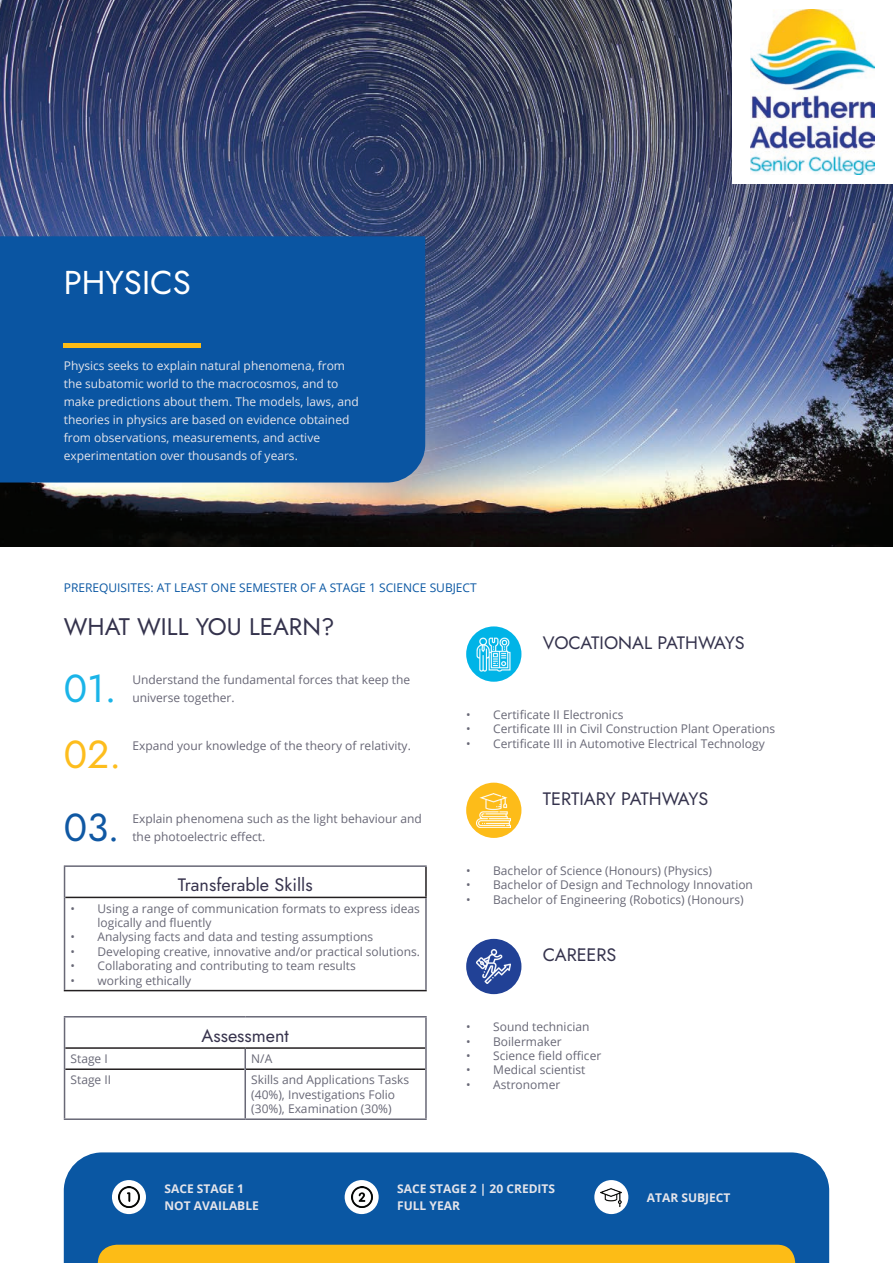
<style>
.page{position:relative;width:893px;height:1263px;background:#fff}
.page>*{position:absolute;margin:0;border:0;box-sizing:border-box;transform-origin:0 0}
.t1{font:39px "Jost";color:#1058a3}
.t2{font:39px "Jost";color:#fdbd1d}
.t3{font:39px "Jost";color:#1ab4e8}
.t4{font:33px "Jost";color:#fff}
.t5{font:24px "Jost";color:#35334d}
.t6{font:18px "Jost";color:#35334d}
.t7{font:18px "Jost";color:#37334d}
.t8{font:12px/14.4px "Open Sans";color:#686876}
.t9{font:12px/18px "Open Sans";color:#e4e4ea}
.t10{font:12px "Open Sans";color:#686776}
.t11{font:700 12px/16.5px "Open Sans";color:#e4e4ea}
.t12{font:12px "Open Sans";color:#0a57a3}
</style>
<div class="page">
<img style="left:0;top:0;width:893px;height:546px">
<div style="left:64px;top:1152px;width:765px;height:111px;background:#0a57a3"></div>
<div style="left:98px;top:1245px;width:697px;height:18px;background:#fdbc16"></div>
<div style="left:0;top:236px;width:425px;height:246px;background:#0a55a2"></div>
<div style="left:64px;top:343px;width:137px;height:5px;background:#fdbc16"></div>
<div style="left:112px;top:1180px;width:34px;height:34px;background:#fff;border-radius:50%"></div>
<img style="left:118px;top:1186px;width:22px;height:22px">
<div style="left:345px;top:1180px;width:34px;height:34px;background:#fff;border-radius:50%"></div>
<img style="left:351px;top:1186px;width:21px;height:22px">
<div style="left:594px;top:1180px;width:34px;height:34px;background:#fff;border-radius:50%"></div>
<img style="left:601px;top:1188px;width:21px;height:19px">
<div style="left:733px;top:0;width:160px;height:184px;background:#fff"></div>
<img style="left:751px;top:9px;width:124px;height:165px">
<hr style="left:65px;top:1047px;width:180px;height:2px;background:#231f20">
<hr style="left:245px;top:1047px;width:180px;height:2px;background:#231f20">
<hr style="left:65px;top:1068px;width:179px;height:2px;background:#231f20">
<hr style="left:246px;top:1068px;width:179px;height:2px;background:#231f20">
<hr style="left:244px;top:1049px;width:2px;height:20px;background:#686876">
<hr style="left:244px;top:1069px;width:2px;height:49px;background:#686876">
<hr style="left:64px;top:1016px;width:181px;height:1px;background:#686876">
<hr style="left:64px;top:1017px;width:1px;height:31px;background:#686876">
<hr style="left:245px;top:1016px;width:182px;height:1px;background:#686876">
<hr style="left:425px;top:1017px;width:2px;height:31px;background:#686876">
<svg style="left:64px;top:1048px;width:1px;height:21px"></svg>
<hr style="left:425px;top:1048px;width:2px;height:21px;background:#686876">
<hr style="left:64px;top:1069px;width:1px;height:49px;background:#686876">
<hr style="left:425px;top:1069px;width:2px;height:49px;background:#686876">
<hr style="left:64px;top:1118px;width:181px;height:2px;background:#686876">
<hr style="left:245px;top:1118px;width:182px;height:2px;background:#686876">
<hr style="left:425px;top:867px;width:2px;height:30px;background:#231f20">
<hr style="left:65px;top:897px;width:362px;height:1px;background:#231f20">
<hr style="left:64px;top:990px;width:363px;height:1px;background:#231f20">
<hr style="left:425px;top:898px;width:2px;height:92px;background:#686876">
<hr style="left:64px;top:865px;width:363px;height:2px;background:#686876">
<hr style="left:64px;top:867px;width:1px;height:30px;background:#686876">
<hr style="left:64px;top:897px;width:1px;height:93px;background:#686876">
<div style="left:466px;top:783px;width:55px;height:55px;background:#fdbc19;border-radius:50%"></div>
<img style="left:477px;top:793px;width:34px;height:34px">
<div style="left:466px;top:626px;width:55px;height:56px;background:#00b4e7;border-radius:50%"></div>
<img style="left:477px;top:637px;width:34px;height:34px">
<div style="left:466px;top:939px;width:55px;height:55px;background:#214196;border-radius:50%"></div>
<img style="left:477px;top:949px;width:34px;height:34px">
<h2 class="t4" style="left:64px;top:260px;width:129px">PHYSICS</h2>
<p class="t9" style="left:64px;top:357px;width:297px">Physics seeks to explain natural phenomena, from the subatomic world to the macrocosmos, and to make predictions about them. The models, laws, and theories in physics are based on evidence obtained from observations, measurements, and active experimentation over thousands of years.</p>
<p class="t12" style="left:64px;top:579px;width:415px">PREREQUISITES: AT LEAST ONE SEMESTER OF A STAGE 1 SCIENCE SUBJECT</p>
<h3 class="t5" style="left:64px;top:611px;width:272px">WHAT WILL YOU LEARN?</h3>
<h1 class="t3" style="left:64px;top:662px;width:54px">01.</h1>
<p class="t10" style="left:132px;top:671px;width:279px">Understand the fundamental forces that keep the</p>
<p class="t10" style="left:132px;top:689px;width:104px">universe together.</p>
<h3 class="t6" style="left:543px;top:630px;width:203px">VOCATIONAL PATHWAYS</h3>
<h1 class="t2" style="left:64px;top:728px;width:59px">02.</h1>
<p class="t10" style="left:132px;top:738px;width:280px">Expand your knowledge of the theory of relativity.</p>
<h1 class="t1" style="left:64px;top:800px;width:57px">03.</h1>
<p class="t10" style="left:132px;top:810px;width:291px">Explain phenomena such as the light behaviour and</p>
<p class="t10" style="left:132px;top:828px;width:134px">the photoelectric effect.</p>
<h3 class="t7" style="left:178px;top:873px;width:136px">Transferable Skills</h3>
<p class="t8" style="left:98px;top:901px;width:324px;text-indent:-27px">• Using a range of communication formats to express ideas logically and fluently</p>
<p class="t8" style="left:71px;top:929px;width:304px">• Analysing facts and data and testing assumptions</p>
<p class="t8" style="left:71px;top:944px;width:351px">• Developing creative, innovative and/or practical solutions.</p>
<p class="t8" style="left:71px;top:958px;width:287px">• Collaborating and contributing to team results</p>
<p class="t8" style="left:71px;top:973px;width:122px">• working ethically</p>
<h3 class="t7" style="left:202px;top:1023px;width:89px">Assessment</h3>
<p class="t8" style="left:71px;top:1051px;width:39px">Stage I</p>
<p class="t8" style="left:251px;top:1051px;width:23px">N/A</p>
<p class="t8" style="left:71px;top:1072px;width:42px">Stage II</p>
<p class="t8" style="left:251px;top:1072px;width:159px">Skills and Applications Tasks (40%), Investigations Folio (30%), Examination (30%)</p>
<p class="t8" style="left:466px;top:707px;width:159px">• Certificate II Electronics</p>
<p class="t8" style="left:466px;top:721px;width:310px">• Certificate III in Civil Construction Plant Operations</p>
<p class="t8" style="left:466px;top:736px;width:300px">• Certificate III in Automotive Electrical Technology</p>
<h3 class="t6" style="left:543px;top:786px;width:167px">TERTIARY PATHWAYS</h3>
<p class="t8" style="left:466px;top:863px;width:247px">• Bachelor of Science (Honours) (Physics)</p>
<p class="t8" style="left:466px;top:877px;width:288px">• Bachelor of Design and Technology Innovation</p>
<p class="t8" style="left:466px;top:892px;width:279px">• Bachelor of Engineering (Robotics) (Honours)</p>
<h3 class="t6" style="left:543px;top:943px;width:75px">CAREERS</h3>
<p class="t8" style="left:466px;top:1019px;width:125px">• Sound technician</p>
<p class="t8" style="left:466px;top:1034px;width:97px">• Boilermaker</p>
<p class="t8" style="left:466px;top:1048px;width:137px">• Science field officer</p>
<p class="t8" style="left:466px;top:1062px;width:121px">• Medical scientist</p>
<p class="t8" style="left:466px;top:1077px;width:96px">• Astronomer</p>
<p class="t11" style="left:165px;top:1180px;width:96px">SACE STAGE 1<br>NOT AVAILABLE</p>
<p class="t11" style="left:397px;top:1180px;width:159px">SACE STAGE 2 | 20 CREDITS<br>FULL YEAR</p>
<p class="t11" style="left:647px;top:1189px;width:85px">ATAR SUBJECT</p>
</div>
